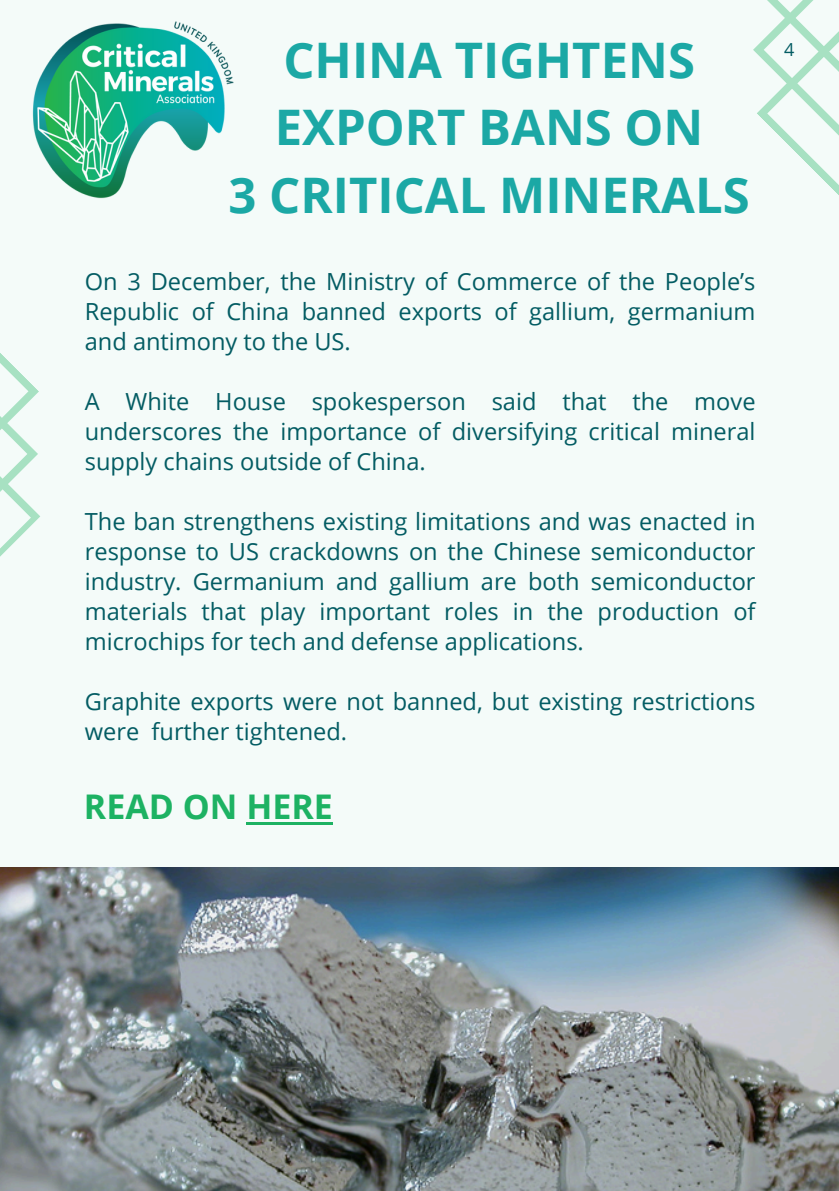
<style>
.page{position:relative;width:839px;height:1191px;background:#fff}
.page>*{position:absolute;margin:0;border:0;box-sizing:border-box;transform-origin:0 0}
.t1{font:700 49px/67.6px "Open Sans";color:#1ba8a5;text-align:center}
.t2{font:700 34px "Open Sans";color:#1db263}
.t3{font:23.6px/30px "Open Sans";color:#035c63;text-align:justify}
.t4{font:18px "Open Sans";color:#035c63}
</style>
<div class="page">
<div style="left:0;top:0;width:838px;height:1191px;background:#f4fbf9"></div>
<svg style="left:753px;top:0;width:85px;height:194px"></svg>
<svg style="left:0;top:353px;width:40px;height:204px"></svg>
<img style="left:32px;top:21px;width:202px;height:178px">
<img style="left:0;top:867px;width:838px;height:324px">
<hr style="left:246px;top:822px;width:87px;height:3px;background:#1db263">
<p class="t1" style="left:228px;top:25px;width:522px">CHINA TIGHTENS<br>EXPORT BANS ON<br>3 CRITICAL MINERALS</p>
<p class="t3" style="left:85px;top:266px;width:672px">On 3 December, the Ministry of Commerce of the People’s Republic of China banned exports of gallium, germanium and antimony to the US.</p>
<p class="t3" style="left:85px;top:386px;width:672px">A White House spokesperson said that the move underscores the importance of diversifying critical mineral supply chains outside of China.</p>
<p class="t3" style="left:85px;top:506px;width:672px">The ban strengthens existing limitations and was enacted in response to US crackdowns on the Chinese semiconductor industry. Germanium and gallium are both semiconductor materials that play important roles in the production of microchips for tech and defense applications.</p>
<h1 class="t3" style="left:85px;top:686px;width:672px">Graphite exports were not banned, but existing restrictions were further tightened.</h1>
<p class="t2" style="left:84px;top:783px;width:250px">READ ON HERE</p>
<p class="t4" style="left:784px;top:37px;width:12px">4</p>
</div>
